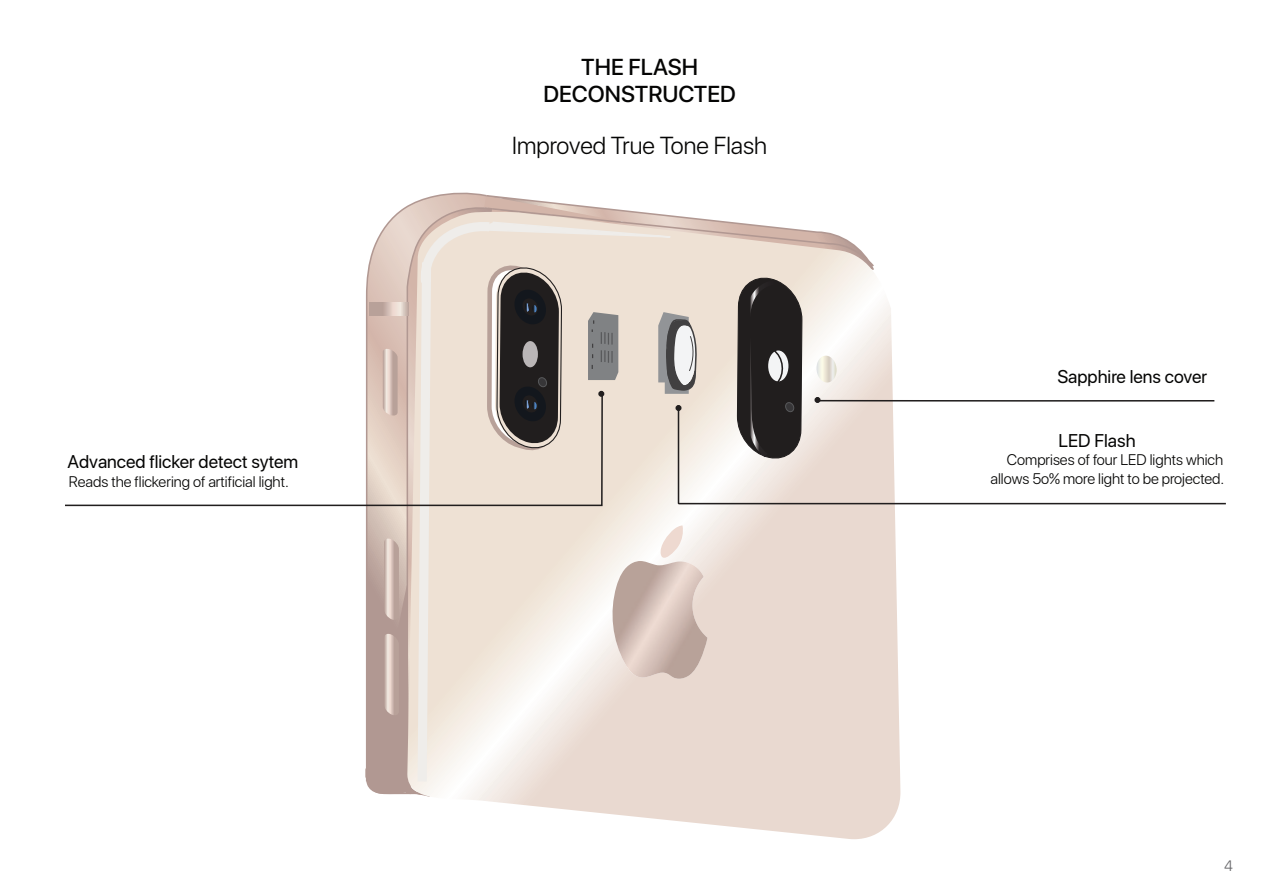
<style>
.page{position:relative;width:1263px;height:893px;background:#fff}
.page>*{position:absolute;margin:0;border:0;box-sizing:border-box;transform-origin:0 0}
.t1{font:300 24.45px "SFUI Display";color:#050504}
.t2{font:500 22.95px/27.6px "SFUI Display";color:#050504;text-align:center}
.t3{font:18.3px "SFUI Display";color:#050504}
.t4{font:300 15.3px/18.3px "SFUI Display";color:#050504;text-align:right}
.Page_numbers{font:300 15px "SFUI Text";color:#636366}
</style>
<div class="page">
<svg style="left:65px;top:502px;width:1161px;height:5px"></svg>
<svg style="left:365px;top:193px;width:851px;height:646px"></svg>
<p class="t3" style="left:67px;top:448px;width:232px">Advanced flicker detect sytem</p>
<p class="t4" style="left:69px;top:473px;width:222px">Reads the flickering of artificial light.</p>
<p class="t2" style="left:543px;top:54px;width:194px">THE FLASH<br>DECONSTRUCTED</p>
<p class="t1" style="left:512px;top:128px;width:256px">Improved True Tone Flash</p>
<p class="t3" style="left:1057px;top:362px;width:151px">Sapphire lens cover</p>
<p class="t3" style="left:1058px;top:426px;width:79px">LED Flash</p>
<p class="t4" style="left:990px;top:451px;width:235px">Comprises of four LED lights which allows 5o% more light to be projected.</p>
<p class="Page_numbers" style="left:1224px;top:855px;width:11px">4</p>
</div>
